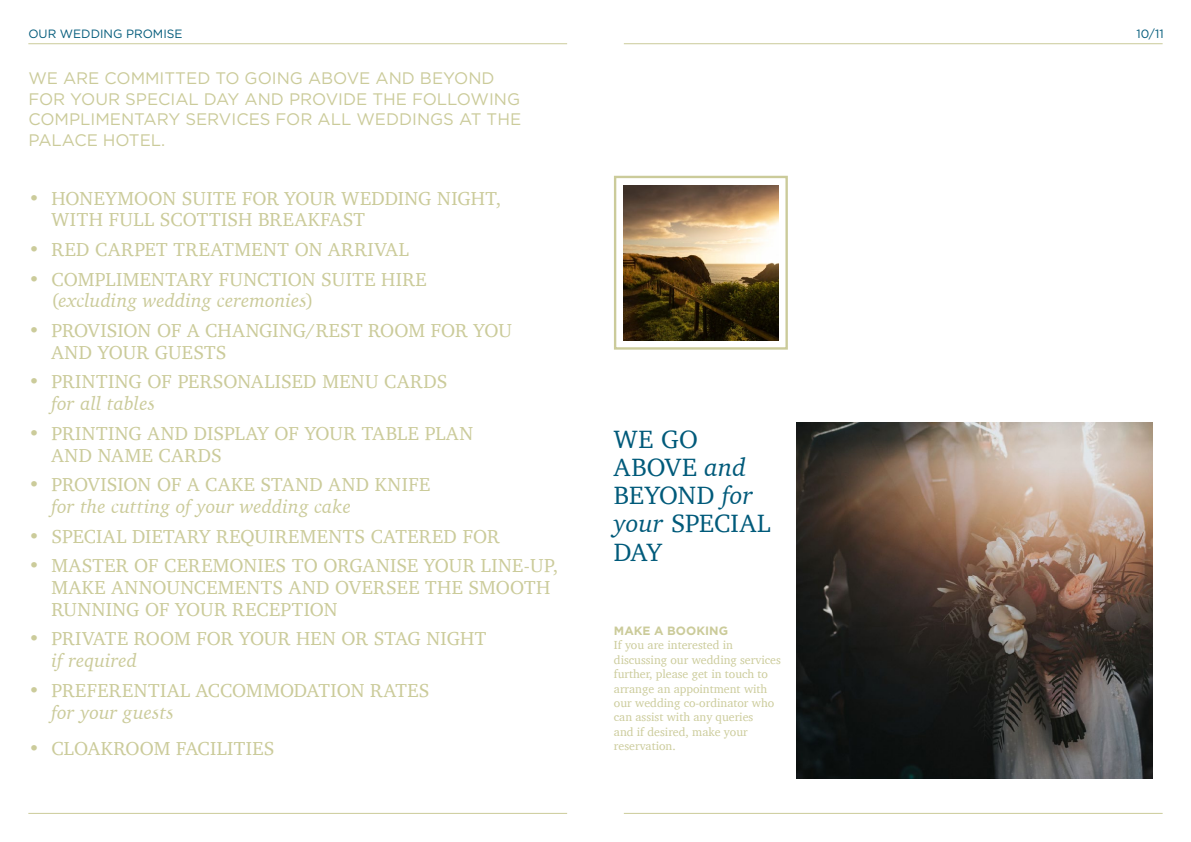
<style>
.page{position:relative;width:1191px;height:842px;background:#fff}
.page>*{position:absolute;margin:0;border:0;box-sizing:border-box;transform-origin:0 0}
.t1{font:25.7px/28.2px "Charter";color:#005a7a}
.t2{font:19.3px/21.8px "Charter";letter-spacing:.02em;color:#cbcb9a}
.t3{font:19.3px/21.8px "Charter";letter-spacing:-.005em;color:#cbcb9a}
.t4{font:italic 19.3px "Charter";letter-spacing:.01em;color:#cbcb9a}
.t5{font:16.7px/20.5px "Gotham";color:#cbcb9a}
.t6{font:12px/14.4px "Charter";color:#cbcb9a}
.t7{font:12px "Gotham";color:#005a7a}
.t8{font:700 12px "Gotham";color:#cbcb9a}
.s1{font-style:italic}
</style>
<div class="page">
<hr style="left:28px;top:43px;width:539px;height:1px;background:#cbcb9a">
<img style="left:796px;top:422px;width:356px;height:356px">
<hr style="left:28px;top:813px;width:539px;height:1px;background:#cbcb9a">
<hr style="left:624px;top:43px;width:538px;height:1px;background:#cbcb9a">
<div style="left:614px;top:176px;width:174px;height:174px;border:2px solid #cbcb9a"></div>
<img style="left:624px;top:186px;width:154px;height:154px">
<hr style="left:624px;top:813px;width:538px;height:1px;background:#cbcb9a">
<p class="t7" style="left:28px;top:26px;width:156px">OUR WEDDING PROMISE</p>
<p class="t5" style="left:28px;top:68px;width:494px">WE ARE COMMITTED TO GOING ABOVE AND BEYOND FOR YOUR SPECIAL DAY AND PROVIDE THE FOLLOWING COMPLIMENTARY SERVICES FOR ALL WEDDINGS AT THE PALACE HOTEL.</p>
<p class="t2" style="left:51px;top:187px;width:451px;text-indent:-23px">• HONEYMOON SUITE FOR YOUR WEDDING NIGHT,<br>WITH FULL SCOTTISH BREAKFAST</p>
<p class="t2" style="left:28px;top:238px;width:382px">• RED CARPET TREATMENT ON ARRIVAL</p>
<p class="t2" style="left:51px;top:268px;width:377px;text-indent:-23px">• COMPLIMENTARY FUNCTION SUITE HIRE (<span class="s1">excluding wedding ceremonies</span>)</p>
<p class="t3" style="left:51px;top:319px;width:462px;text-indent:-23px">• PROVISION OF A CHANGING/REST ROOM FOR YOU<br>AND YOUR GUESTS</p>
<p class="t2" style="left:28px;top:371px;width:420px">• PRINTING OF PERSONALISED MENU CARDS</p>
<p class="t4" style="left:51px;top:387px;width:105px">for all tables</p>
<p class="t2" style="left:51px;top:422px;width:423px;text-indent:-23px">• PRINTING AND DISPLAY OF YOUR TABLE PLAN<br>AND NAME CARDS</p>
<p class="t2" style="left:28px;top:473px;width:403px">• PROVISION OF A CAKE STAND AND KNIFE</p>
<p class="t4" style="left:51px;top:490px;width:301px">for the cutting of your wedding cake</p>
<p class="t2" style="left:28px;top:525px;width:472px">• SPECIAL DIETARY REQUIREMENTS CATERED FOR</p>
<p class="t2" style="left:51px;top:554px;width:508px;text-indent:-23px">• MASTER OF CEREMONIES TO ORGANISE YOUR LINE-UP,<br>MAKE ANNOUNCEMENTS AND OVERSEE THE SMOOTH<br>RUNNING OF YOUR RECEPTION</p>
<p class="t3" style="left:28px;top:628px;width:459px">• PRIVATE ROOM FOR YOUR HEN OR STAG NIGHT</p>
<p class="t4" style="left:51px;top:644px;width:87px">if required</p>
<p class="t2" style="left:28px;top:679px;width:403px">• PREFERENTIAL ACCOMMODATION RATES</p>
<p class="t4" style="left:51px;top:696px;width:124px">for your guests</p>
<p class="t2" style="left:28px;top:737px;width:248px">• CLOAKROOM FACILITIES</p>
<h1 class="t1" style="left:614px;top:424px;width:158px">WE GO<br>ABOVE <span class="s1">and<br></span>BEYOND <span class="s1">for your</span> SPECIAL<br>DAY</h1>
<p class="t8" style="left:614px;top:623px;width:116px">MAKE A BOOKING</p>
<p class="t6" style="left:614px;top:638px;width:168px">If you are interested in discussing our wedding services further, please get in touch to arrange an appointment with our wedding co-ordinator who can assist with any queries<br>and if desired, make your reservation.</p>
<p class="t7" style="left:1136px;top:26px;width:29px">10/11</p>
</div>
